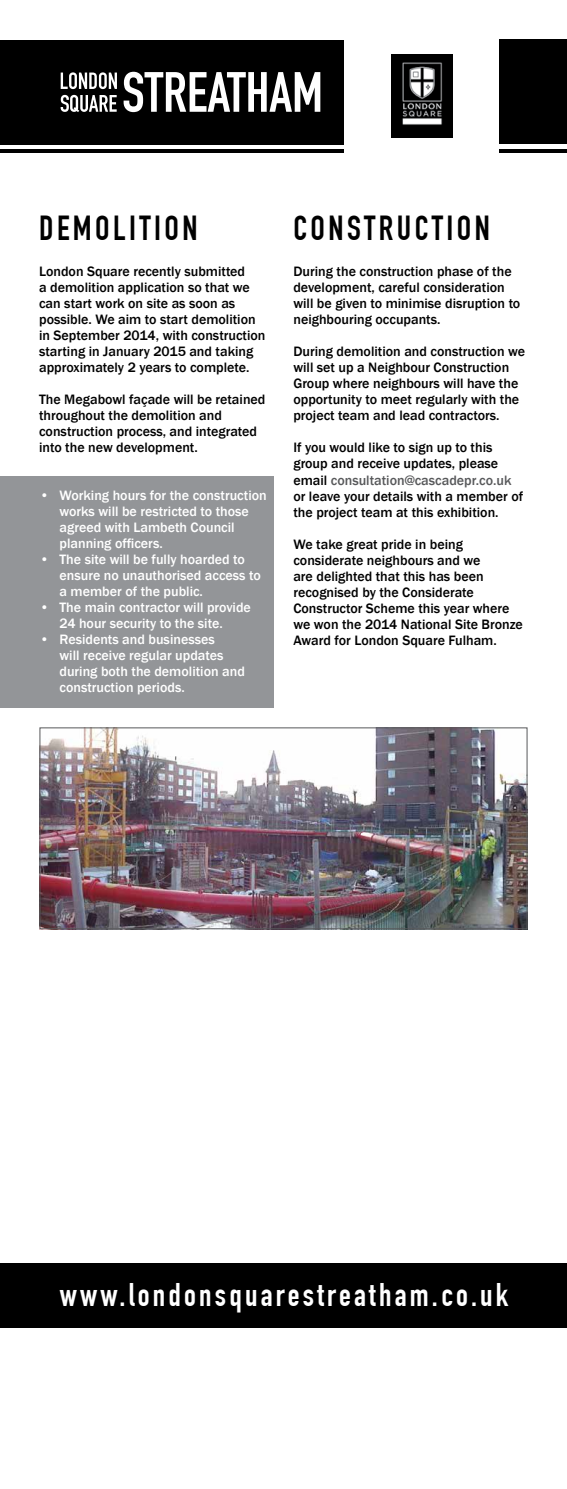
<style>
.page{position:relative;width:567px;height:1489px;background:#fff}
.page>*{position:absolute;margin:0;border:0;box-sizing:border-box;transform-origin:0 0}
.t1{font:700 34px "DIN Condensed";letter-spacing:.1em;color:#000}
.t2{font:700 32px "DIN Condensed";letter-spacing:.1em;color:#fff}
.t3{font:500 14px/16px "Franklin Gothic";color:#000}
.t4{font:500 14px/16px "Franklin Gothic";color:#fff}
.s1{color:#58595b}
</style>
<div class="page">
<div style="left:0;top:1263px;width:567px;height:64px;background:#000"></div>
<div style="left:0;top:40px;width:344px;height:104px;background:#000"></div>
<svg style="left:61px;top:72px;width:56px;height:17px"></svg>
<svg style="left:61px;top:95px;width:56px;height:17px"></svg>
<svg style="left:124px;top:72px;width:196px;height:40px"></svg>
<img style="left:391px;top:54px;width:61px;height:83px">
<div style="left:499px;top:40px;width:68px;height:104px;background:#000"></div>
<hr style="left:0;top:149px;width:344px;height:4px;background:#000">
<hr style="left:499px;top:149px;width:68px;height:4px;background:#000">
<img style="left:42px;top:729px;width:483px;height:198px">
<div style="left:40px;top:727px;width:487px;height:202px;border:1px solid #58595b"></div>
<div style="left:0;top:476px;width:274px;height:231px;background:#939598"></div>
<h1 class="t1" style="left:39px;top:208px;width:160px">DEMOLITION</h1>
<p class="t3" style="left:39px;top:264px;width:228px">London Square recently submitted<br>a demolition application so that we can start work on site as soon as possible. We aim to start demolition in September 2014, with construction starting in January 2015 and taking approximately 2 years to complete.</p>
<p class="t3" style="left:39px;top:392px;width:228px">The Megabowl façade will be retained throughout the demolition and construction process, and integrated into the new development.</p>
<p class="t4" style="left:60px;top:487px;width:209px;text-indent:-20px">• Working hours for the construction works will be restricted to those agreed with Lambeth Council planning officers.</p>
<p class="t4" style="left:60px;top:551px;width:203px;text-indent:-20px">• The site will be fully hoarded to ensure no unauthorised access to a member of the public.</p>
<p class="t4" style="left:40px;top:599px;width:213px;text-align:center">• The main contractor will provide<br>24 hour security to the site.</p>
<p class="t4" style="left:60px;top:631px;width:187px;text-indent:-20px">• Residents and businesses<br>will receive regular updates during both the demolition and construction periods.</p>
<h1 class="t1" style="left:293px;top:208px;width:198px">CONSTRUCTION</h1>
<p class="t3" style="left:293px;top:264px;width:228px">During the construction phase of the development, careful consideration will be given to minimise disruption to neighbouring occupants.</p>
<p class="t3" style="left:293px;top:344px;width:233px">During demolition and construction we will set up a Neighbour Construction Group where neighbours will have the opportunity to meet regularly with the project team and lead contractors.</p>
<p class="t3" style="left:293px;top:440px;width:231px">If you would like to sign up to this group and receive updates, please email <span class="s1">consultation@cascadepr.co.uk </span>or leave your details with a member of the project team at this exhibition.</p>
<p class="t3" style="left:293px;top:536px;width:231px">We take great pride in being considerate neighbours and we<br>are delighted that this has been recognised by the Considerate<br>Constructor Scheme this year where we won the 2014 National Site Bronze<br>Award for London Square Fulham.</p>
<h2 class="t2" style="left:60px;top:1275px;width:450px">www.londonsquarestreatham.co.uk</h2>
</div>
